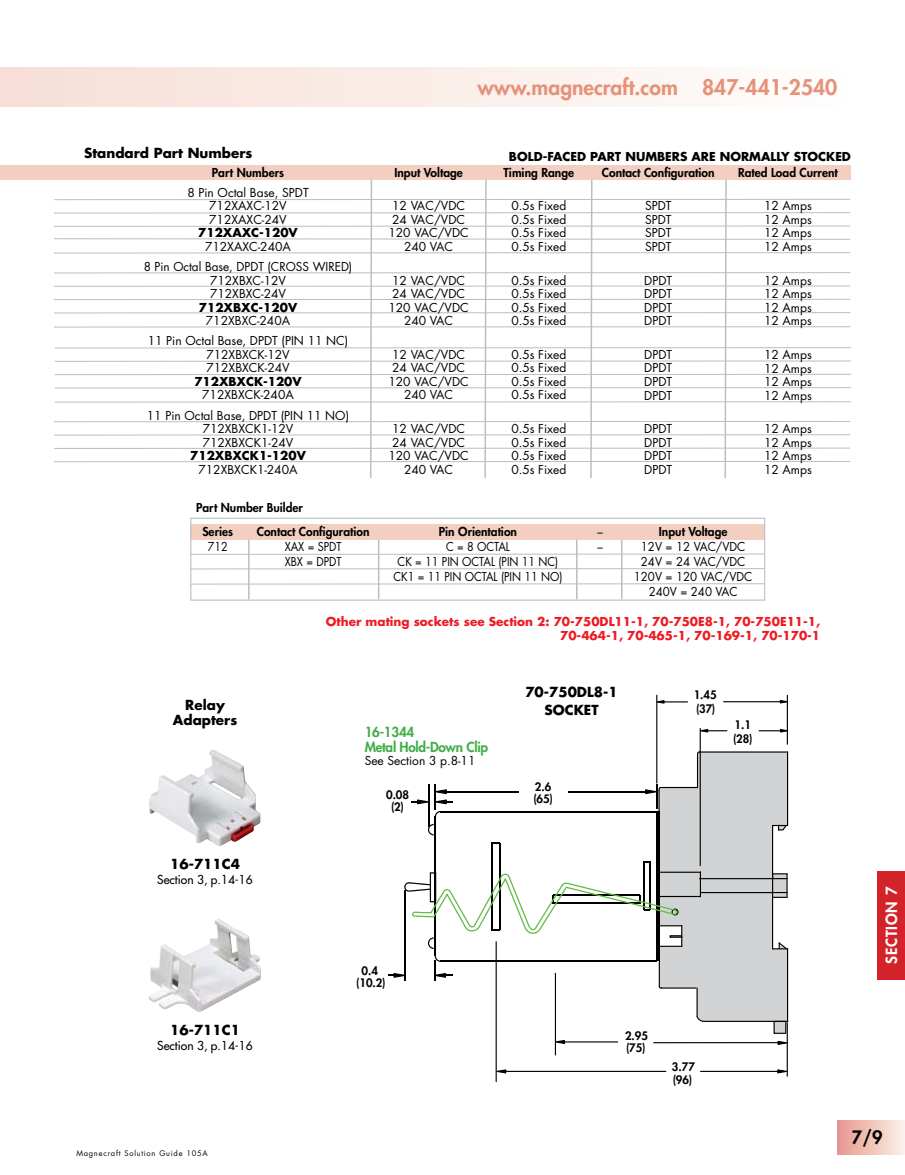
<style>
.page{position:relative;width:905px;height:1175px;background:#fff}
.page>*{position:absolute;margin:0;border:0;box-sizing:border-box;transform-origin:0 0}
.t1{font:800 21px "Futura Std";color:#e59279}
.t2{font:800 18px "Futura Std";color:#000}
.t3{font:800 15px "Futura Std";letter-spacing:.05em;color:#fff}
.t4{font:700 13.5px/15px "Futura Std";color:#000;text-align:center}
.t5{font:800 13.5px/15px "Futura Std";letter-spacing:-.02em;color:#41ad49}
.t6{font:12px/13.5px "Futura Std";color:#000;text-align:justify}
.t7{font:800 12px/24.5px "Futura Std";color:#000}
.t8{font:700 12px/14.4px "Futura Std";color:#ed1c24;text-align:right}
.t9{font:700 12px "Futura Std";color:#000}
.t10{font:12px/15px "Futura Std";color:#000;scale:.9 1}
.t11{font:12px/15px "Futura Std";color:#000;text-align:center;scale:.95 1}
.t12{font:500 12px "Futura Std";color:#000}
.t13{font:800 11.4px/13.8px "Futura Std";color:#000}
.t14{font:7.5px "Futura Std";letter-spacing:.1em;color:#000}
</style>
<div class="page">
<div style="left:0;top:68px;width:850px;height:39px;background:linear-gradient(to right,#f7ded6,#fefdfc)"></div>
<div style="left:878px;top:871px;width:26px;height:108px;background:#d2232a"></div>
<div style="left:837px;top:1120px;width:67px;height:34px;background:linear-gradient(to right,#e8968d,#faf1e7)"></div>
<div style="left:0;top:165px;width:850px;height:14px;background:#f3cfc1"></div>
<svg style="left:53px;top:178px;width:798px;height:300px"></svg>
<hr style="left:786px;top:1022px;width:1px;height:54px;background:#000">
<hr style="left:656px;top:694px;width:1px;height:89px;background:#000">
<hr style="left:723px;top:701px;width:62px;height:1px;background:#000">
<hr style="left:658px;top:701px;width:30px;height:1px;background:#000">
<hr style="left:786px;top:695px;width:2px;height:49px;background:#000">
<hr style="left:700px;top:1070px;width:83px;height:2px;background:#000">
<hr style="left:505px;top:1070px;width:161px;height:2px;background:#000">
<svg style="left:496px;top:1069px;width:10px;height:4px"></svg>
<svg style="left:777px;top:1069px;width:10px;height:4px"></svg>
<hr style="left:653px;top:1042px;width:126px;height:1px;background:#000">
<hr style="left:560px;top:1041px;width:58px;height:1px;background:#000">
<svg style="left:556px;top:1040px;width:9px;height:4px"></svg>
<svg style="left:777px;top:1040px;width:10px;height:4px"></svg>
<hr style="left:495px;top:941px;width:1px;height:141px;background:#000">
<hr style="left:555px;top:972px;width:1px;height:83px;background:#000">
<hr style="left:699px;top:728px;width:1px;height:138px;background:#000">
<svg style="left:700px;top:729px;width:27px;height:3px"></svg>
<svg style="left:656px;top:700px;width:8px;height:3px"></svg>
<svg style="left:758px;top:729px;width:30px;height:3px"></svg>
<svg style="left:779px;top:700px;width:9px;height:3px"></svg>
<svg style="left:388px;top:751px;width:400px;height:282px"></svg>
<div style="left:190px;top:524px;width:575px;height:15px;background:#f3cfc1"></div>
<img style="left:149px;top:749px;width:111px;height:97px">
<img style="left:149px;top:919px;width:112px;height:93px">
<div style="left:190px;top:517px;width:575px;height:83px;border:1px solid #bcbdc0"></div>
<hr style="left:190px;top:553px;width:574px;height:2px;background:#bcbdc0">
<hr style="left:190px;top:568px;width:574px;height:1px;background:#bcbdc0">
<hr style="left:248px;top:539px;width:1px;height:60px;background:#bcbdc0">
<hr style="left:576px;top:539px;width:1px;height:60px;background:#bcbdc0">
<hr style="left:621px;top:539px;width:1px;height:60px;background:#bcbdc0">
<hr style="left:378px;top:539px;width:1px;height:60px;background:#bcbdc0">
<hr style="left:190px;top:583px;width:574px;height:1px;background:#bcbdc0">
<p class="t4" style="left:84px;top:145px;width:170px">Standard Part Numbers</p>
<p class="t7" style="left:212px;top:160px;width:74px">Part Numbers</p>
<p class="t6" style="left:187px;top:186px;width:123px;text-align:center">8 Pin Octal Base, SPDT<br>712XAXC-12V<br>712XAXC-24V</p>
<p class="t9" style="left:198px;top:225px;width:101px">712XAXC-120V</p>
<p class="t6" style="left:144px;top:236px;width:210px;line-height:20.2px;text-align:center">712XAXC-240A<br>8 Pin Octal Base, DPDT (CROSS WIRED)</p>
<p class="t6" style="left:210px;top:274px;width:77px">712XBXC-12V<br>712XBXC-24V</p>
<p class="t9" style="left:199px;top:299px;width:100px">712XBXC-120V</p>
<p class="t6" style="left:148px;top:311px;width:202px;line-height:20.2px;text-align:center">712XBXC-240A<br>11 Pin Octal Base, DPDT (PIN 11 NC)</p>
<p class="t6" style="left:206px;top:348px;width:85px">712XBXCK-12V<br>712XBXCK-24V</p>
<p class="t9" style="left:194px;top:373px;width:109px">712XBXCK-120V</p>
<p class="t6" style="left:147px;top:385px;width:204px;line-height:20.2px;text-align:center">712XBXCK-240A<br>11 Pin Octal Base, DPDT (PIN 11 NO)</p>
<p class="t6" style="left:203px;top:422px;width:92px">712XBXCK1-12V<br>712XBXCK1-24V</p>
<p class="t9" style="left:190px;top:448px;width:117px">712XBXCK1-120V</p>
<p class="t6" style="left:198px;top:463px;width:100px">712XBXCK1-240A</p>
<p class="t7" style="left:202px;top:495px;width:102px;text-indent:-6px">Part Number Builder<br>Series</p>
<p class="t10" style="left:208px;top:539px;width:24px">712</p>
<p class="t7" style="left:257px;top:519px;width:114px">Contact Configuration</p>
<p class="t10" style="left:285px;top:539px;width:65px">XAX = SPDT<br>XBX = DPDT</p>
<h1 class="t1" style="left:477px;top:74px;width:361px">www.magnecraft.com 847-441-2540</h1>
<p class="t7" style="left:394px;top:160px;width:70px">Input Voltage</p>
<p class="t6" style="left:388px;top:199px;width:82px;text-align:center">12 VAC/VDC<br>24 VAC/VDC<br>120 VAC/VDC<br>240 VAC</p>
<p class="t6" style="left:388px;top:274px;width:82px;text-align:center">12 VAC/VDC<br>24 VAC/VDC<br>120 VAC/VDC<br>240 VAC</p>
<p class="t6" style="left:388px;top:348px;width:82px;text-align:center">12 VAC/VDC<br>24 VAC/VDC<br>120 VAC/VDC<br>240 VAC</p>
<p class="t6" style="left:388px;top:422px;width:82px;text-align:center">12 VAC/VDC<br>24 VAC/VDC<br>120 VAC/VDC<br>240 VAC</p>
<p class="t9" style="left:509px;top:149px;width:343px">BOLD-FACED PART NUMBERS ARE NORMALLY STOCKED</p>
<p class="t7" style="left:503px;top:160px;width:72px">Timing Range</p>
<p class="t6" style="left:511px;top:199px;width:56px">0.5s Fixed 0.5s Fixed 0.5s Fixed 0.5s Fixed</p>
<p class="t6" style="left:511px;top:274px;width:56px">0.5s Fixed 0.5s Fixed 0.5s Fixed 0.5s Fixed</p>
<p class="t6" style="left:511px;top:348px;width:56px">0.5s Fixed 0.5s Fixed 0.5s Fixed 0.5s Fixed</p>
<p class="t6" style="left:511px;top:422px;width:56px">0.5s Fixed 0.5s Fixed 0.5s Fixed 0.5s Fixed</p>
<p class="t7" style="left:602px;top:160px;width:114px">Contact Configuration</p>
<p class="t6" style="left:645px;top:199px;width:28px">SPDT SPDT SPDT SPDT</p>
<p class="t6" style="left:644px;top:274px;width:29px">DPDT DPDT DPDT DPDT</p>
<p class="t6" style="left:644px;top:348px;width:29px">DPDT DPDT DPDT DPDT</p>
<p class="t6" style="left:644px;top:422px;width:29px">DPDT DPDT DPDT DPDT</p>
<p class="t7" style="left:738px;top:160px;width:101px">Rated Load Current</p>
<p class="t6" style="left:764px;top:199px;width:49px">12 Amps 12 Amps 12 Amps 12 Amps</p>
<p class="t6" style="left:764px;top:274px;width:49px">12 Amps 12 Amps 12 Amps 12 Amps</p>
<p class="t6" style="left:764px;top:348px;width:49px">12 Amps 12 Amps 12 Amps 12 Amps</p>
<p class="t6" style="left:764px;top:422px;width:49px">12 Amps 12 Amps 12 Amps 12 Amps</p>
<p class="t7" style="left:439px;top:519px;width:80px">Pin Orientation</p>
<p class="t10" style="left:393px;top:539px;width:189px;text-align:center">C = 8 OCTAL<br>CK = 11 PIN OCTAL (PIN 11 NC)<br>CK1 = 11 PIN OCTAL (PIN 11 NO)</p>
<p class="t10" style="left:597px;top:524px;width:7px">– –</p>
<p class="t7" style="left:659px;top:519px;width:70px">Input Voltage</p>
<p class="t11" style="left:634px;top:539px;width:126px">12V = 12 VAC/VDC<br>24V = 24 VAC/VDC<br>120V = 120 VAC/VDC<br>240V = 240 VAC</p>
<p class="t4" style="left:173px;top:697px;width:66px">Relay<br>Adapters</p>
<p class="t4" style="left:170px;top:856px;width:71px">16-711C4</p>
<p class="t12" style="left:157px;top:872px;width:97px">Section 3, p.14-16</p>
<p class="t4" style="left:170px;top:1022px;width:71px">16-711C1</p>
<p class="t12" style="left:157px;top:1038px;width:97px">Section 3, p.14-16</p>
<p class="t14" style="left:76px;top:1148px;width:133px">Magnecraft Solution Guide 105A</p>
<p class="t8" style="left:326px;top:614px;width:496px">Other mating sockets see Section 2: 70-750DL11-1, 70-750E8-1, 70-750E11-1,<br>70-464-1, 70-465-1, 70-169-1, 70-170-1</p>
<p class="t5" style="left:364px;top:724px;width:125px">16-1344<br>Metal Hold-Down Clip</p>
<p class="t6" style="left:364px;top:754px;width:112px">See Section 3 p.8-11</p>
<p class="t13" style="left:386px;top:787px;width:25px">0.08</p>
<p class="t13" style="left:391px;top:800px;width:14px">(2)</p>
<p class="t4" style="left:525px;top:682px;width:94px;line-height:18px">70-750DL8-1<br>SOCKET</p>
<p class="t13" style="left:535px;top:779px;width:18px">2.6</p>
<p class="t13" style="left:533px;top:792px;width:21px">(65)</p>
<p class="t13" style="left:693px;top:688px;width:25px">1.45</p>
<p class="t13" style="left:696px;top:701px;width:21px">(37)</p>
<p class="t13" style="left:733px;top:718px;width:21px">1.1 (28)</p>
<p class="t13" style="left:356px;top:964px;width:31px;line-height:12.5px;text-align:center">0.4 (10.2)</p>
<p class="t13" style="left:625px;top:1028px;width:25px">2.95</p>
<p class="t13" style="left:626px;top:1041px;width:21px">(75)</p>
<p class="t13" style="left:671px;top:1059px;width:25px">3.77</p>
<p class="t13" style="left:672px;top:1073px;width:21px">(96)</p>
<p class="t3" style="left:882px;top:963px;width:78px;rotate:-90deg">SECTION 7</p>
<h2 class="t2" style="left:851px;top:1125px;width:32px">7/9</h2>
</div>
